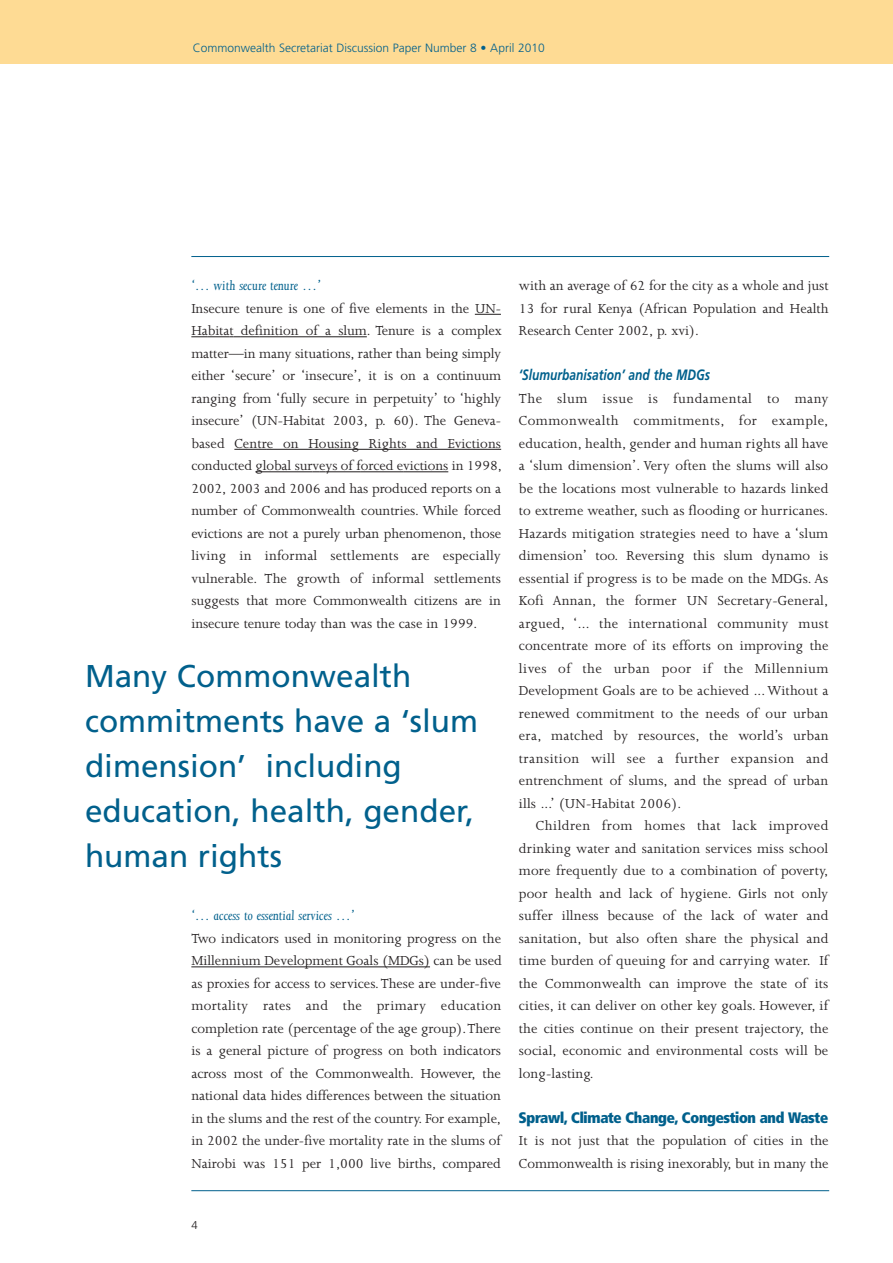
<style>
.page{position:relative;width:893px;height:1263px;background:#fff}
.page>*{position:absolute;margin:0;border:0;box-sizing:border-box;transform-origin:0 0}
.t1{font:31.5px/45px "Frutiger";color:#01608c}
.t2{font:15px/22.5px "Joanna";color:#231f20;text-align:justify}
.t3{font:italic 15px "Joanna";color:#01608c}
.t4{font:800 15px "Frutiger Condensed BQ";letter-spacing:-.015em;color:#01608c}
.t5{font:italic 700 15px "Frutiger";color:#01608c;scale:.8 1}
.t6{font:300 12px "Frutiger";color:#01608c}
.t7{font:300 11.25px "Frutiger";color:#231f20}
</style>
<div class="page">
<svg style="left:475px;top:314px;width:26px;height:1px"></svg>
<svg style="left:191px;top:336px;width:68px;height:1px"></svg>
<hr style="left:259px;top:336px;width:108px;height:1px;background:#231f20">
<hr style="left:234px;top:449px;width:33px;height:1px;background:#231f20">
<hr style="left:267px;top:449px;width:234px;height:1px;background:#231f20">
<hr style="left:255px;top:471px;width:58px;height:1px;background:#231f20">
<svg style="left:313px;top:471px;width:12px;height:1px"></svg>
<hr style="left:325px;top:471px;width:36px;height:1px;background:#231f20">
<hr style="left:361px;top:471px;width:42px;height:1px;background:#231f20">
<hr style="left:403px;top:471px;width:45px;height:1px;background:#231f20">
<hr style="left:191px;top:966px;width:89px;height:1px;background:#231f20">
<hr style="left:287px;top:966px;width:143px;height:1px;background:#231f20">
<div style="left:0;top:0;width:893px;height:64px;background:#fedb94"></div>
<hr style="left:191px;top:1190px;width:638px;height:1px;background:#01608c">
<hr style="left:191px;top:256px;width:638px;height:1px;background:#01608c">
<p class="t6" style="left:193px;top:43px;width:353px">Commonwealth Secretariat Discussion Paper Number 8 • April 2010</p>
<p class="t3" style="left:191px;top:280px;width:131px">‘… with secure tenure …’</p>
<p class="t2" style="left:191px;top:298px;width:312px">Insecure tenure is one of five elements in the UN-Habitat definition of a slum. Tenure is a complex matter—in many situations, rather than being simply either ‘secure’ or ‘insecure’, it is on a continuum ranging from ‘fully secure in perpetuity’ to ‘highly insecure’ (UN-Habitat 2003, p. 60). The Geneva&shy;based Centre on Housing Rights and Evictions conducted global surveys of forced evictions in 1998, 2002, 2003 and 2006 and has produced reports on a number of Commonwealth countries. While forced evictions are not a purely urban phenomenon, those living in informal settlements are especially vulnerable. The growth of informal settlements suggests that more Commonwealth citizens are in insecure tenure today than was the case in 1999.</p>
<h1 class="t1" style="left:85px;top:656px;width:394px">Many Commonwealth commitments have a ‘slum dimension’ including education, health, gender, human rights</h1>
<p class="t3" style="left:191px;top:910px;width:165px">‘… access to essential services …’</p>
<p class="t2" style="left:191px;top:928px;width:312px">Two indicators used in monitoring progress on the Millennium Development Goals (MDGs) can be used as proxies for access to services.These are under-five mortality rates and the primary education completion rate (percentage of the age group).There is a general picture of progress on both indicators across most of the Commonwealth. However, the national data hides differences between the situation in the slums and the rest of the country. For example, in 2002 the under-five mortality rate in the slums of Nairobi was 151 per 1,000 live births, compared</p>
<p class="t2" style="left:519px;top:276px;width:311px">with an average of 62 for the city as a whole and just 13 for rural Kenya (African Population and Health Research Center 2002, p. xvi).</p>
<p class="t5" style="left:519px;top:369px;width:240px">‘Slumurbanisation’ and the MDGs</p>
<p class="t2" style="left:519px;top:388px;width:311px">The slum issue is fundamental to many Commonwealth commitments, for example, education, health, gender and human rights all have a ‘slum dimension’. Very often the slums will also be the locations most vulnerable to hazards linked to extreme weather, such as flooding or hurricanes.<br>Hazards mitigation strategies need to have a ‘slum dimension’ too. Reversing this slum dynamo is essential if progress is to be made on the MDGs. As Kofi Annan, the former UN Secretary-General, argued, ‘... the international community must concentrate more of its efforts on improving the lives of the urban poor if the Millennium Development Goals are to be achieved ... Without a renewed commitment to the needs of our urban era, matched by resources, the world’s urban transition will see a further expansion and entrenchment of slums, and the spread of urban ills ...’ (UN-Habitat 2006).</p>
<p class="t2" style="left:519px;top:816px;width:311px;text-indent:17px">Children from homes that lack improved drinking water and sanitation services miss school more frequently due to a combination of poverty, poor health and lack of hygiene. Girls not only suffer illness because of the lack of water and sanitation, but also often share the physical and time burden of queuing for and carrying water. If the Commonwealth can improve the state of its cities, it can deliver on other key goals. However, if the cities continue on their present trajectory, the social, economic and environmental costs will be long-lasting.</p>
<p class="t4" style="left:519px;top:1109px;width:311px">Sprawl, Climate Change, Congestion and Waste</p>
<p class="t2" style="left:519px;top:1131px;width:311px">It is not just that the population of cities in the<br>Commonwealth is rising inexorably, but in many the</p>
<p class="t7" style="left:191px;top:1220px;width:8px">4</p>
</div>
